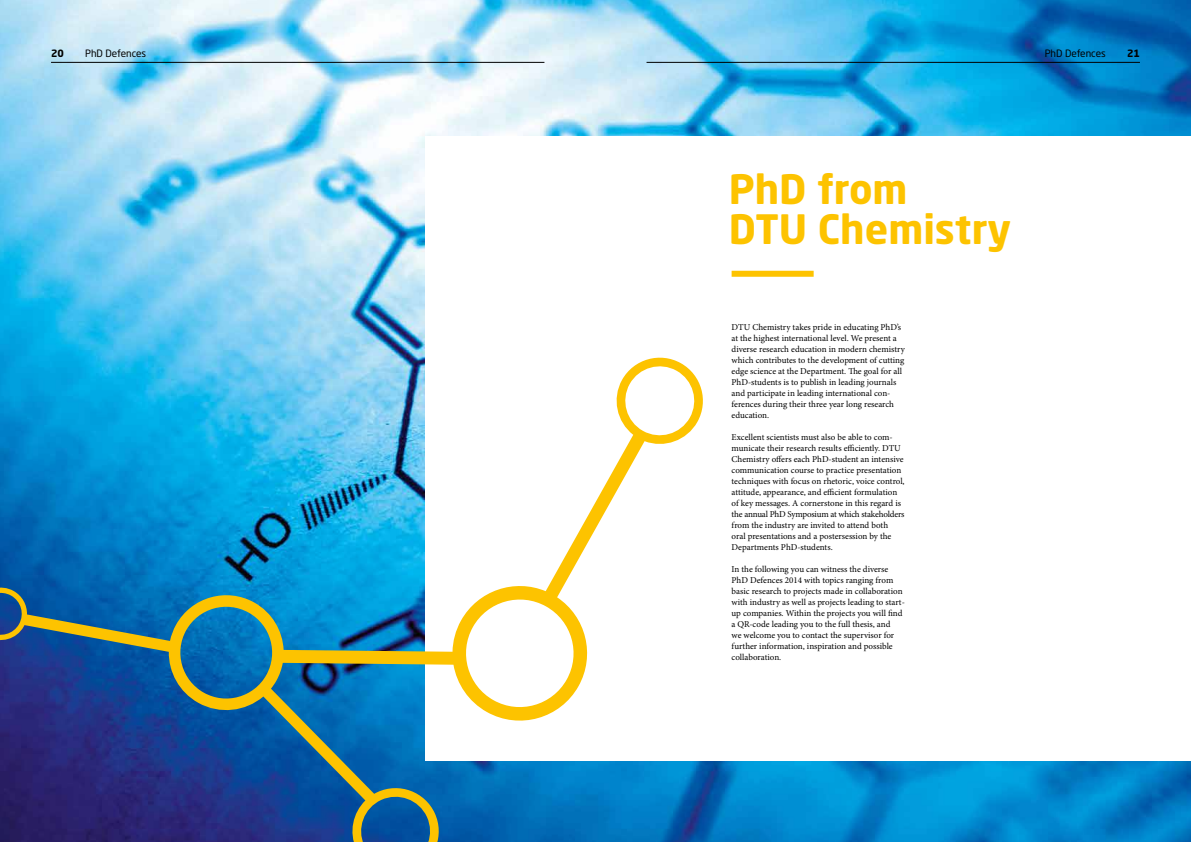
<style>
.page{position:relative;width:1191px;height:842px;background:#fff}
.page>*{position:absolute;margin:0;border:0;box-sizing:border-box;transform-origin:0 0}
.t1{font:700 40px/40px "Neo Sans Std";color:#fdc300}
.t2{font:10px "Neo Sans Std";color:#000}
.t3{font:700 10px "Neo Sans Std";color:#000}
.t4{font:9px/11px "Minion Pro";color:#000}
</style>
<div class="page">
<img style="left:0;top:0;width:1191px;height:842px">
<div style="left:425px;top:136px;width:766px;height:625px;background:#fff"></div>
<svg style="left:0;top:352px;width:709px;height:490px"></svg>
<div style="left:731px;top:271px;width:82px;height:6px;background:#fdc300"></div>
<hr style="left:646px;top:62px;width:494px;height:1px;background:#000">
<hr style="left:51px;top:62px;width:493px;height:1px;background:#000">
<p class="t3" style="left:51px;top:47px;width:14px">20</p>
<p class="t2" style="left:85px;top:47px;width:63px">PhD Defences</p>
<p class="t2" style="left:1044px;top:47px;width:63px">PhD Defences</p>
<p class="t3" style="left:1127px;top:47px;width:14px">21</p>
<h1 class="t1" style="left:729px;top:168px;width:284px">PhD from<br>DTU Chemistry</h1>
<p class="t4" style="left:731px;top:322px;width:175px">DTU Chemistry takes pride in educating PhD’s at the highest international level. We present a diverse research education in modern chemistry which contributes to the development of cutting edge science at the Department. The goal for all PhD-students is to publish in leading journals and participate in leading international con&shy;ferences during their three year long research education.</p>
<p class="t4" style="left:731px;top:432px;width:175px">Excellent scientists must also be able to com&shy;municate their research results efficiently. DTU Chemistry offers each PhD-student an intensive communication course to practice presentation techniques with focus on rhetoric, voice control, attitude, appearance, and efficient formulation of key messages. A cornerstone in this regard is the annual PhD Symposium at which stakeholders from the industry are invited to attend both<br>oral presentations and a postersession by the Departments PhD-students.</p>
<p class="t4" style="left:731px;top:564px;width:175px">In the following you can witness the diverse PhD Defences 2014 with topics ranging from basic research to projects made in collaboration with industry as well as projects leading to start&shy;up companies. Within the projects you will find a QR-code leading you to the full thesis, and<br>we welcome you to contact the supervisor for further information, inspiration and possible collaboration.</p>
</div>
